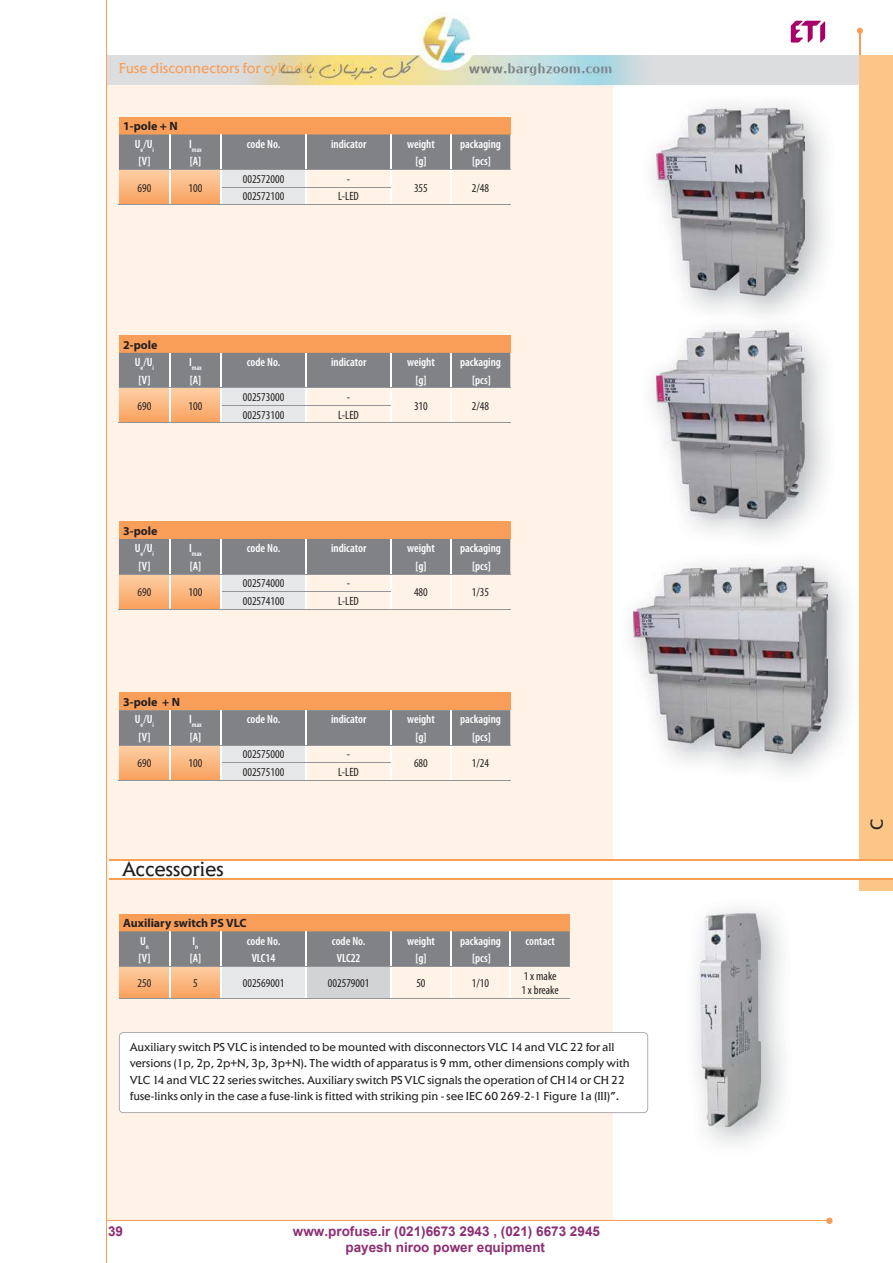
<style>
.page{position:relative;width:893px;height:1263px;background:#fff}
.page>*{position:absolute;margin:0;border:0;box-sizing:border-box;transform-origin:0 0}
.t1{font:21px "Elan Itc TEE";color:#231f20}
.t2{font:18px "Elan SC Itc TEE";color:#231f20}
.t3{font:15px "Elan Itc TEE";color:#f89e59}
.t4{font:700 13.5px/16.2px "Arial";color:#8c2e73;text-align:center}
.t5{font:12px/16.5px "Elan Itc TEE";color:#231f20}
.t6{font:600 condensed 12px "Myriad Pro";color:#fff}
.t7{font:condensed 12px/14.4px "Myriad Pro";color:#231f20}
.t8{font:700 12px/17.5px "Myriad Pro";color:#231f20}
.t9{font:600 condensed 7.05px "Myriad Pro";color:#fff}
.s1{font-weight:600;font-stretch:condensed;color:#fff}
</style>
<div class="page">
<img style="left:106px;top:0;width:786px;height:1263px">
<p class="t3" style="left:119px;top:62px;width:276px">Fuse disconnectors for cylindrical fuse-links</p>
<p class="t8" style="left:135px;top:119px;width:44px;text-indent:-12px">1-pole + N<br><span class="s1">U</span><sub>e</sub><span class="s1">/U</span><sub>i</sub></p>
<p class="t9" style="left:189px;top:147px;width:14px"><sup>I</sup>max</p>
<p class="t6" style="left:247px;top:139px;width:35px">code No.</p>
<p class="t6" style="left:331px;top:139px;width:37px">indicator</p>
<p class="t6" style="left:407px;top:139px;width:29px">weight</p>
<p class="t6" style="left:460px;top:139px;width:42px">packaging</p>
<p class="t6" style="left:138px;top:157px;width:14px">[V]</p>
<p class="t6" style="left:190px;top:157px;width:13px">[A]</p>
<p class="t6" style="left:415px;top:157px;width:13px">[g]</p>
<p class="t6" style="left:472px;top:157px;width:20px">[pcs]</p>
<p class="t7" style="left:137px;top:182px;width:15px">690</p>
<p class="t7" style="left:188px;top:182px;width:15px">100</p>
<p class="t7" style="left:243px;top:173px;width:43px">002572000</p>
<p class="t7" style="left:347px;top:173px;width:5px">-</p>
<p class="t7" style="left:414px;top:182px;width:15px">355</p>
<p class="t7" style="left:472px;top:182px;width:19px">2/48</p>
<p class="t7" style="left:243px;top:190px;width:43px">002572100</p>
<p class="t7" style="left:338px;top:190px;width:22px">L-LED</p>
<p class="t8" style="left:123px;top:337px;width:36px;text-align:right">2-pole<br><span class="s1">U</span><sub>e</sub><span class="s1">/U</span><sub>i</sub></p>
<p class="t9" style="left:189px;top:365px;width:14px"><sup>I</sup>max</p>
<p class="t6" style="left:247px;top:358px;width:35px">code No.</p>
<p class="t6" style="left:331px;top:358px;width:37px">indicator</p>
<p class="t6" style="left:407px;top:358px;width:29px">weight</p>
<p class="t6" style="left:460px;top:358px;width:42px">packaging</p>
<p class="t6" style="left:138px;top:375px;width:14px">[V]</p>
<p class="t6" style="left:190px;top:375px;width:13px">[A]</p>
<p class="t6" style="left:415px;top:375px;width:13px">[g]</p>
<p class="t6" style="left:472px;top:375px;width:20px">[pcs]</p>
<p class="t7" style="left:137px;top:400px;width:15px">690</p>
<p class="t7" style="left:188px;top:400px;width:15px">100</p>
<p class="t7" style="left:243px;top:391px;width:43px">002573000</p>
<p class="t7" style="left:347px;top:391px;width:5px">-</p>
<p class="t7" style="left:414px;top:400px;width:15px">310</p>
<p class="t7" style="left:472px;top:400px;width:19px">2/48</p>
<p class="t7" style="left:243px;top:409px;width:43px">002573100</p>
<p class="t7" style="left:338px;top:409px;width:22px">L-LED</p>
<p class="t8" style="left:123px;top:523px;width:36px;text-align:right">3-pole<br><span class="s1">U</span><sub>e</sub><span class="s1">/U</span><sub>i</sub></p>
<p class="t9" style="left:189px;top:551px;width:14px"><sup>I</sup>max</p>
<p class="t6" style="left:247px;top:544px;width:35px">code No.</p>
<p class="t6" style="left:331px;top:544px;width:37px">indicator</p>
<p class="t6" style="left:407px;top:544px;width:29px">weight</p>
<p class="t6" style="left:460px;top:544px;width:42px">packaging</p>
<p class="t6" style="left:138px;top:561px;width:14px">[V]</p>
<p class="t6" style="left:190px;top:561px;width:13px">[A]</p>
<p class="t6" style="left:415px;top:561px;width:13px">[g]</p>
<p class="t6" style="left:472px;top:561px;width:20px">[pcs]</p>
<p class="t7" style="left:137px;top:586px;width:15px">690</p>
<p class="t7" style="left:188px;top:586px;width:15px">100</p>
<p class="t7" style="left:243px;top:577px;width:43px">002574000</p>
<p class="t7" style="left:347px;top:577px;width:5px">-</p>
<p class="t7" style="left:414px;top:586px;width:15px">480</p>
<p class="t7" style="left:472px;top:586px;width:19px">1/35</p>
<p class="t7" style="left:243px;top:595px;width:43px">002574100</p>
<p class="t7" style="left:338px;top:595px;width:22px">L-LED</p>
<p class="t8" style="left:135px;top:694px;width:47px;text-indent:-12px">3-pole + N<br><span class="s1">U</span><sub>e</sub><span class="s1">/U</span><sub>i</sub></p>
<p class="t9" style="left:189px;top:722px;width:14px"><sup>I</sup>max</p>
<p class="t6" style="left:247px;top:715px;width:35px">code No.</p>
<p class="t6" style="left:331px;top:715px;width:37px">indicator</p>
<p class="t6" style="left:407px;top:715px;width:29px">weight</p>
<p class="t6" style="left:460px;top:715px;width:42px">packaging</p>
<p class="t6" style="left:138px;top:732px;width:14px">[V]</p>
<p class="t6" style="left:190px;top:732px;width:13px">[A]</p>
<p class="t6" style="left:415px;top:732px;width:13px">[g]</p>
<p class="t6" style="left:472px;top:732px;width:20px">[pcs]</p>
<p class="t7" style="left:137px;top:757px;width:15px">690</p>
<p class="t7" style="left:188px;top:757px;width:15px">100</p>
<p class="t7" style="left:243px;top:748px;width:43px">002575000</p>
<p class="t7" style="left:347px;top:748px;width:5px">-</p>
<p class="t7" style="left:414px;top:757px;width:15px">680</p>
<p class="t7" style="left:472px;top:757px;width:19px">1/24</p>
<p class="t7" style="left:243px;top:766px;width:43px">002575100</p>
<p class="t7" style="left:338px;top:766px;width:22px">L-LED</p>
<h1 class="t1" style="left:122px;top:861px;width:103px">Accessories</h1>
<p class="t8" style="left:140px;top:915px;width:108px;text-indent:-17px">Auxiliary switch PS VLC<br><span class="s1">U</span><sub>n</sub></p>
<p class="t6" style="left:193px;top:936px;width:7px">I<sub>n</sub></p>
<p class="t6" style="left:247px;top:936px;width:35px">code No.</p>
<p class="t6" style="left:332px;top:936px;width:35px">code No.</p>
<p class="t6" style="left:407px;top:936px;width:29px">weight</p>
<p class="t6" style="left:460px;top:936px;width:42px">packaging</p>
<p class="t6" style="left:525px;top:936px;width:31px">contact</p>
<p class="t6" style="left:138px;top:954px;width:14px">[V]</p>
<p class="t6" style="left:190px;top:954px;width:13px">[A]</p>
<p class="t6" style="left:252px;top:954px;width:25px">VLC14</p>
<p class="t6" style="left:337px;top:954px;width:25px">VLC22</p>
<p class="t6" style="left:415px;top:954px;width:13px">[g]</p>
<p class="t6" style="left:472px;top:954px;width:20px">[pcs]</p>
<p class="t7" style="left:137px;top:977px;width:15px">250</p>
<p class="t7" style="left:193px;top:977px;width:6px">5</p>
<p class="t7" style="left:243px;top:977px;width:43px">002569001</p>
<p class="t7" style="left:328px;top:977px;width:43px">002579001</p>
<p class="t7" style="left:416px;top:977px;width:11px">50</p>
<p class="t7" style="left:472px;top:977px;width:19px">1/10</p>
<p class="t7" style="left:521px;top:970px;width:39px">1 x make<br>1 x breake</p>
<p class="t5" style="left:130px;top:1039px;width:501px">Auxiliary switch PS VLC is intended to be mounted with disconnectors VLC 14 and VLC 22 for all versions (1p, 2p, 2p+N, 3p, 3p+N). The width of apparatus is 9 mm, other dimensions comply with VLC 14 and VLC 22 series switches. Auxiliary switch PS VLC signals the operation of CH14 or CH 22 fuse-links only in the case a fuse-link is fitted with striking pin - see IEC 60 269-2-1 Figure 1a (III)”.</p>
<p class="t4" style="left:108px;top:1223px;width:17px">39</p>
<p class="t4" style="left:293px;top:1223px;width:308px">www.profuse.ir (021)6673 2943 , (021) 6673 2945 payesh niroo power equipment</p>
<h2 class="t2" style="left:865px;top:830px;width:13px;rotate:-90deg">C</h2>
</div>
